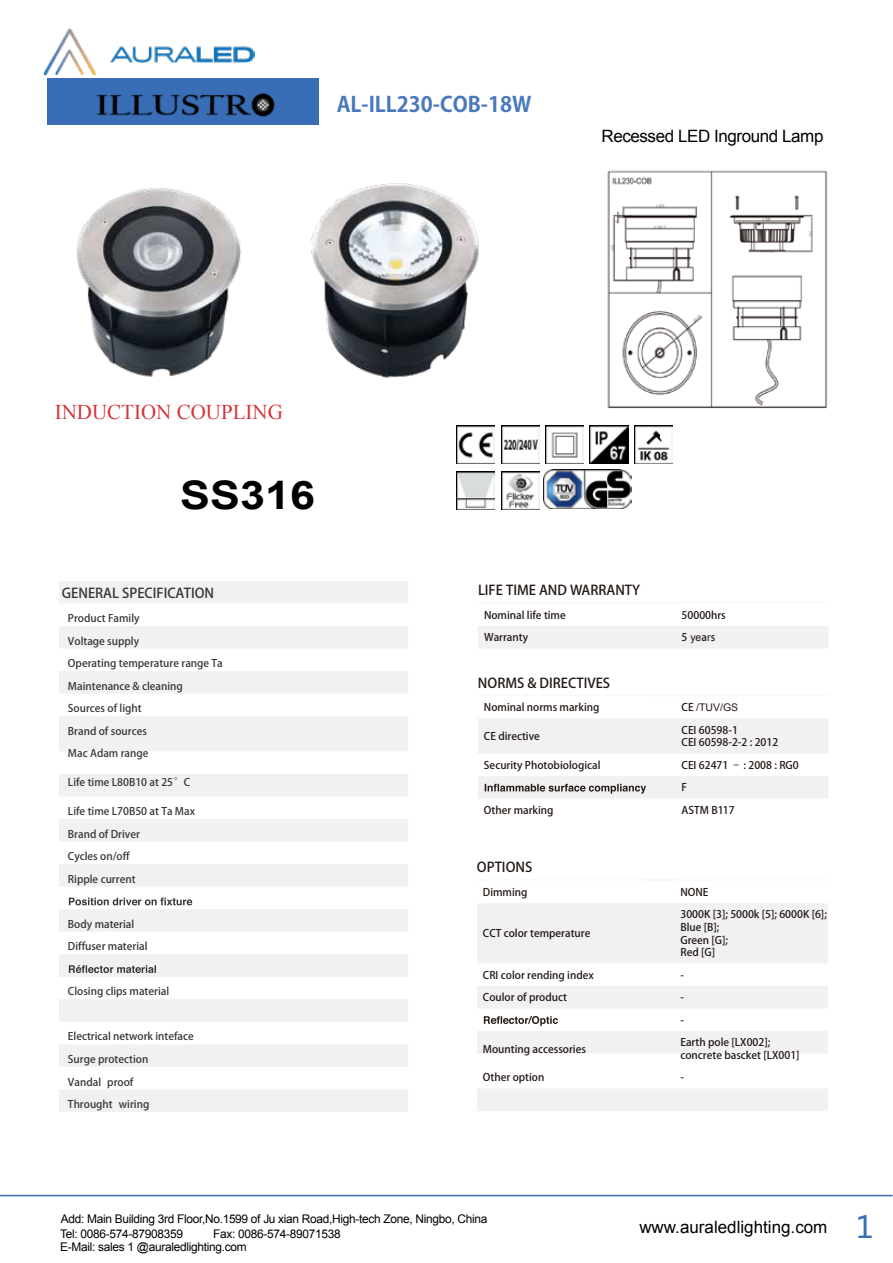
<style>
.page{position:relative;width:893px;height:1263px;background:#fff}
.page>*{position:absolute;margin:0;border:0;box-sizing:border-box;transform-origin:0 0}
.t1{font:700 39.3px "Arial";color:#000;scale:1.14 1}
.t2{font:30.45px "Microsoft Ya Hei";color:#396db5}
.t3{font:700 21px "Adobe Gothic Std";color:#4a79bb}
.t4{font:21px "Times New Roman";color:#d3373b}
.t5{font:16.95px "Arial";letter-spacing:-.025em;color:#000}
.t6{font:16.95px "Arial";color:#000}
.t7{font:13.5px "Futura LT Bold G Bpc EUC H";color:#231815}
.t8{font:13.5px "Futura LT Bold G Bpc EUC H";color:#373535}
.t9{font:11.85px "Arial";letter-spacing:-.025em;color:#000}
.t10{font:10.5px/22.5px "Helvetica Bold G Bpc EUC H";color:#373535}
.t11{font:10.5px "Helvetica Bold G Bpc EUC H";color:#231815}
.t12{font:10.5px/12.6px "Helvetica G Bpc EUC H";color:#231815}
.t13{font:10.5px "Arial";color:#231815}
.t14{font:10.5px "Helvetica G Bpc EUC H";color:#373535}
.s1{font-family:"Arial"}
.s2{font-family:"Helvetica G Bpc EUC H"}
</style>
<div class="page">
<div style="left:47px;top:78px;width:272px;height:47px;background:#396db5"></div>
<div style="left:478px;top:626px;width:350px;height:22px;background:#f1f1f1"></div>
<hr style="left:478px;top:602px;width:198px;height:1px;background:#f7f8f8">
<hr style="left:648px;top:602px;width:180px;height:1px;background:#f7f8f8">
<hr style="left:478px;top:694px;width:198px;height:2px;background:#f7f8f8">
<svg style="left:478px;top:719px;width:350px;height:79px"></svg>
<svg style="left:477px;top:903px;width:350px;height:208px;fill:#f1f1f1"></svg>
<hr style="left:477px;top:879px;width:197px;height:2px;background:#f7f8f8">
<hr style="left:647px;top:879px;width:181px;height:2px;background:#f7f8f8">
<svg style="left:484px;top:1016px;width:74px;height:10px"></svg>
<img style="left:457px;top:425px;width:38px;height:38px">
<svg style="left:59px;top:581px;width:349px;height:531px;fill:#f1f1f1"></svg>
<svg style="left:69px;top:897px;width:123px;height:8px"></svg>
<svg style="left:69px;top:965px;width:87px;height:8px"></svg>
<img style="left:501px;top:425px;width:38px;height:38px">
<img style="left:545px;top:425px;width:39px;height:38px">
<img style="left:590px;top:425px;width:38px;height:38px">
<img style="left:634px;top:425px;width:39px;height:38px">
<img style="left:457px;top:471px;width:38px;height:38px">
<img style="left:501px;top:471px;width:38px;height:38px">
<img style="left:93px;top:75px;width:182px;height:42px">
<img style="left:43px;top:28px;width:212px;height:47px">
<img style="left:543px;top:470px;width:89px;height:38px">
<img style="left:77px;top:183px;width:402px;height:195px">
<img style="left:607px;top:170px;width:221px;height:239px">
<hr style="left:0;top:1195px;width:893px;height:1px;background:#396db5">
<h3 class="t3" style="left:337px;top:92px;width:196px">AL-ILL230-COB-18W</h3>
<h3 class="t5" style="left:602px;top:125px;width:223px">Recessed LED Inground Lamp</h3>
<h3 class="t4" style="left:55px;top:398px;width:230px">INDUCTION COUPLING</h3>
<h1 class="t1" style="left:180px;top:469px;width:120px">SS316</h1>
<p class="t8" style="left:62px;top:585px;width:154px">GENERAL SPECIFICATION</p>
<p class="t10" style="left:68px;top:607px;width:156px">Product Family<br>Voltage supply<br>Operating temperature range Ta<br>Maintenance &amp; cleaning<br>Sources of light<br>Brand of sources<br>Mac Adam range</p>
<p class="t10" style="left:68px;top:771px;width:124px">Life time L80B10 at 25°C</p>
<p class="t10" style="left:68px;top:800px;width:129px">Life time L70B50 at Ta Max<br>Brand of Driver<br>Cycles on/off<br>Ripple current</p>
<p class="t10" style="left:68px;top:913px;width:81px">Body material<br>Diffuser material</p>
<p class="t10" style="left:68px;top:980px;width:103px">Closing clips material</p>
<p class="t10" style="left:68px;top:1026px;width:127px">Electrical network inteface<br>Surge protection<br>Vandal proof<br>Throught wiring</p>
<p class="t7" style="left:478px;top:582px;width:164px">LIFE TIME AND WARRANTY</p>
<p class="t11" style="left:484px;top:609px;width:83px">Nominal life time</p>
<p class="t12" style="left:682px;top:609px;width:46px">50000hrs</p>
<p class="t11" style="left:484px;top:631px;width:46px">Warranty</p>
<p class="t12" style="left:682px;top:631px;width:35px">5 <span class="s1">ye</span>a<span class="s1">r</span>s</p>
<p class="t7" style="left:478px;top:675px;width:134px">NORMS &amp; DIRECTIVES</p>
<p class="t11" style="left:484px;top:701px;width:117px">Nominal norms marking</p>
<p class="t13" style="left:682px;top:701px;width:58px"><span class="s2">CE</span> /TUV/GS</p>
<p class="t11" style="left:484px;top:730px;width:57px">CE directive</p>
<p class="t12" style="left:682px;top:724px;width:98px">CEI 60598-1<br>CEI 60598-2-2 : 2012</p>
<p class="t11" style="left:484px;top:759px;width:118px">Security Photobiological</p>
<p class="t12" style="left:682px;top:754px;width:119px;line-height:22.5px">CEI 62471 – : 2008 : RG0<br>F</p>
<p class="t11" style="left:484px;top:804px;width:71px">Other marking</p>
<p class="t12" style="left:682px;top:804px;width:55px">ASTM B117</p>
<p class="t7" style="left:477px;top:859px;width:57px">OPTIONS</p>
<p class="t11" style="left:483px;top:886px;width:46px">Dimming</p>
<p class="t12" style="left:680px;top:886px;width:30px">NONE</p>
<p class="t11" style="left:483px;top:927px;width:109px">CCT color temperature</p>
<p class="t12" style="left:680px;top:908px;width:148px">3000K [3]; 5000k [5]; 6000K [6];<br>Blue [B];<br>Green [G];<br>Red [G]</p>
<p class="t14" style="left:760px;top:915px;width:38px">&gt;25000</p>
<p class="t11" style="left:483px;top:968px;width:112px">CRI color rending index</p>
<p class="t12" style="left:680px;top:969px;width:5px">-</p>
<p class="t11" style="left:483px;top:991px;width:86px">Coulor of product</p>
<p class="t12" style="left:680px;top:986px;width:5px;line-height:22.5px">- -</p>
<p class="t11" style="left:483px;top:1042px;width:105px">Mounting accessories</p>
<p class="t12" style="left:680px;top:1036px;width:121px">Earth pole [LX002]; concrete bascket [LX001]</p>
<p class="t11" style="left:483px;top:1071px;width:63px">Other option</p>
<p class="t12" style="left:680px;top:1071px;width:5px">-</p>
<p class="t14" style="left:758px;top:1051px;width:5px">-</p>
<p class="t9" style="left:61px;top:1211px;width:428px">Add: Main Building 3rd Floor,No.1599 of Ju xian Road,High-tech Zone, Ningbo, China</p>
<p class="t9" style="left:60px;top:1226px;width:124px">Tel: 0086-574-87908359</p>
<p class="t9" style="left:213px;top:1226px;width:129px">Fax: 0086-574-89071538</p>
<p class="t9" style="left:60px;top:1239px;width:188px">E-Mail: sales 1 @auraledlighting.com</p>
<h3 class="t6" style="left:639px;top:1216px;width:190px">www.auraledlighting.com</h3>
<h2 class="t2" style="left:856px;top:1207px;width:19px">1</h2>
</div>
